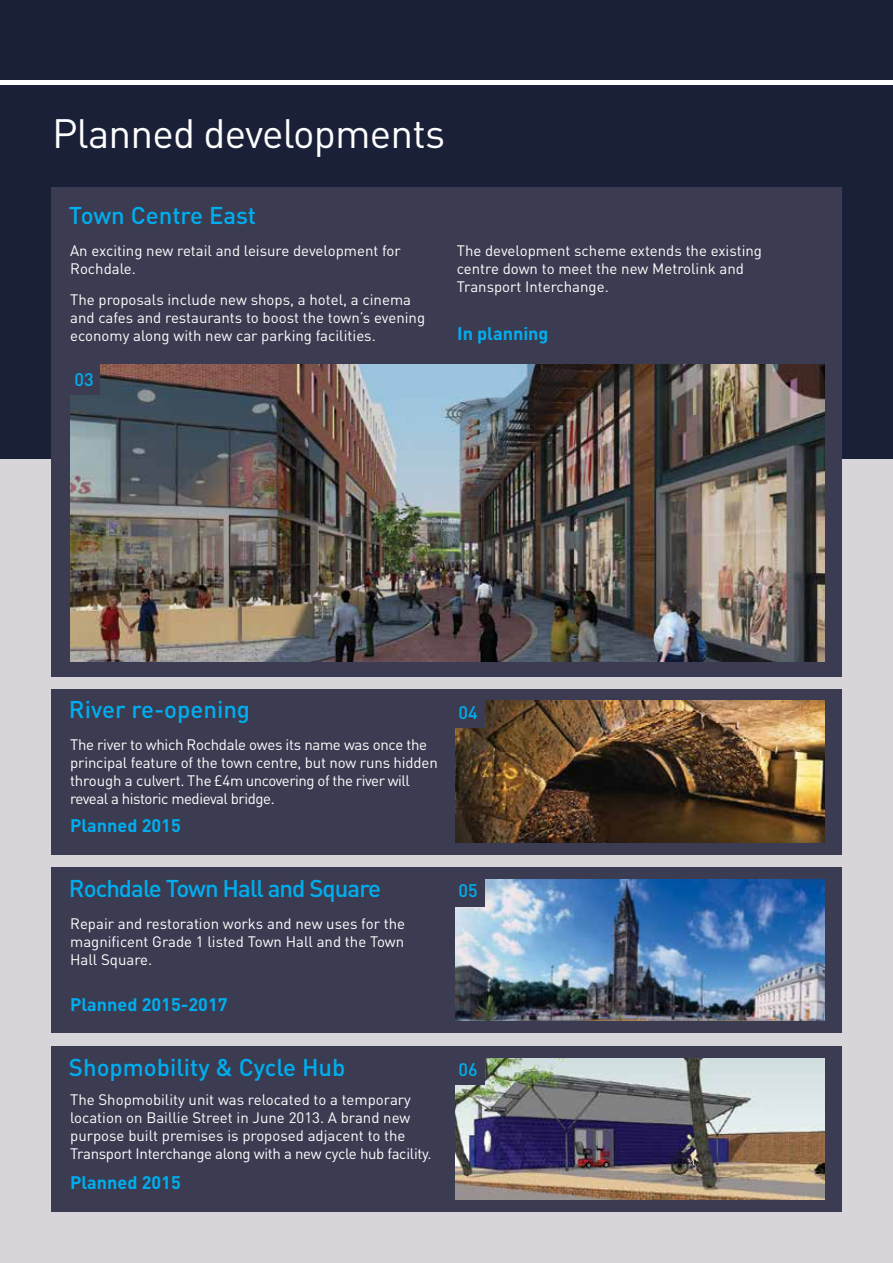
<style>
.page{position:relative;width:893px;height:1263px;background:#fff}
.page>*{position:absolute;margin:0;border:0;box-sizing:border-box;transform-origin:0 0}
.t1{font:40.5px "DIN";letter-spacing:-.02em;color:#fff}
.t2{font:500 24px "DIN";color:#00aeef}
.t3{font:500 24px "DIN";letter-spacing:-.04em;color:#00aeef}
.t4{font:700 18px "DIN";color:#00aeef}
.t5{font:500 18px "DIN";color:#00aeef}
.t6{font:15px/18px "DIN";color:#fff}
.t7{font:15px/18px "DIN";letter-spacing:-.02em;color:#fff}
</style>
<div class="page">
<div style="left:0;top:0;width:893px;height:459px;background:#1a2038"></div>
<div style="left:0;top:459px;width:893px;height:804px;background:#d7d5da"></div>
<hr style="left:0;top:81px;width:893px;height:4px;background:#fff">
<div style="left:51px;top:1046px;width:791px;height:166px;background:#3b3c51"></div>
<div style="left:51px;top:867px;width:791px;height:166px;background:#3b3c51"></div>
<div style="left:51px;top:689px;width:791px;height:166px;background:#3b3c51"></div>
<div style="left:51px;top:187px;width:791px;height:489px;background:#3b3c51"></div>
<img style="left:455px;top:1058px;width:369px;height:141px">
<img style="left:455px;top:879px;width:369px;height:142px">
<img style="left:455px;top:701px;width:369px;height:141px">
<img style="left:71px;top:364px;width:753px;height:298px">
<div style="left:452px;top:1052px;width:32px;height:33px;background:#3b3c51"></div>
<div style="left:452px;top:874px;width:32px;height:32px;background:#3b3c51"></div>
<div style="left:452px;top:695px;width:32px;height:33px;background:#3b3c51"></div>
<div style="left:68px;top:362px;width:32px;height:33px;background:#3b3c51"></div>
<h1 class="t1" style="left:52px;top:108px;width:395px">Planned developments</h1>
<h2 class="t2" style="left:69px;top:200px;width:189px">Town Centre East</h2>
<p class="t6" style="left:70px;top:241px;width:332px">An exciting new retail and leisure development for<br>Rochdale.</p>
<p class="t6" style="left:70px;top:290px;width:356px">The proposals include new shops, a hotel, a cinema and cafes and restaurants to boost the town’s evening economy along with new car parking facilities.</p>
<p class="t5" style="left:74px;top:368px;width:21px">03</p>
<p class="t6" style="left:457px;top:241px;width:307px">The development scheme extends the existing centre down to meet the new Metrolink and<br>Transport Interchange.</p>
<p class="t4" style="left:457px;top:322px;width:93px">In planning</p>
<h2 class="t2" style="left:69px;top:694px;width:183px">River re-opening</h2>
<p class="t7" style="left:70px;top:736px;width:369px">The river to which Rochdale owes its name was once the principal feature of the town centre, but now runs hidden through a culvert. The £4m uncovering of the river will reveal a historic medieval bridge.</p>
<p class="t4" style="left:70px;top:814px;width:112px">Planned 2015</p>
<h2 class="t3" style="left:69px;top:873px;width:314px">Rochdale Town Hall and Square</h2>
<p class="t6" style="left:70px;top:914px;width:336px;text-align:justify">Repair and restoration works and new uses for the magnificent Grade 1 listed Town Hall and the Town Hall Square.</p>
<p class="t4" style="left:70px;top:992px;width:159px">Planned 2015-2017</p>
<h2 class="t2" style="left:69px;top:1051px;width:278px">Shopmobility &amp; Cycle Hub</h2>
<p class="t6" style="left:70px;top:1091px;width:363px">The Shopmobility unit was relocated to a temporary location on Baillie Street in June 2013. A brand new purpose built premises is proposed adjacent to the Transport Interchange along with a new cycle hub facility.</p>
<p class="t4" style="left:70px;top:1171px;width:112px">Planned 2015</p>
<p class="t5" style="left:459px;top:701px;width:21px">04</p>
<p class="t5" style="left:459px;top:879px;width:21px">05</p>
<p class="t5" style="left:459px;top:1058px;width:21px">06</p>
</div>
